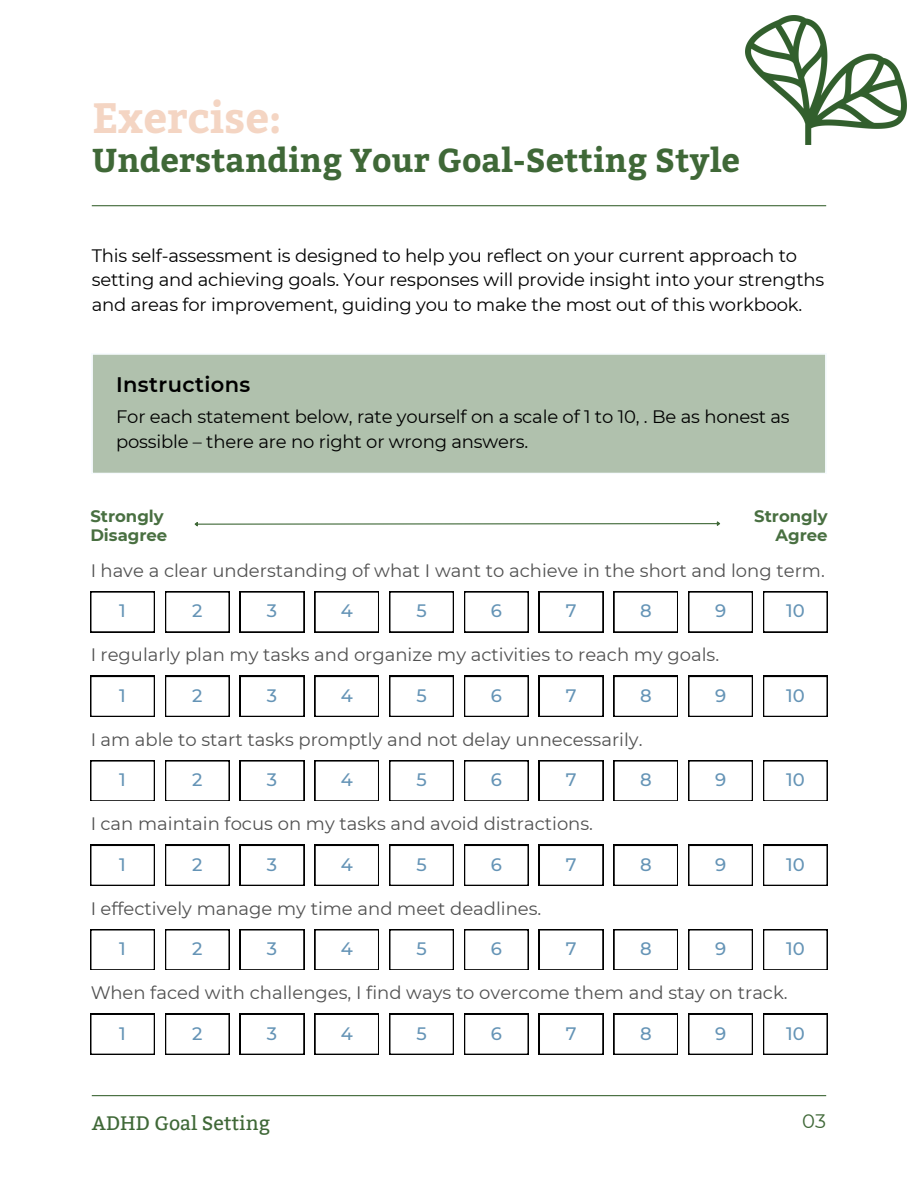
<style>
.page{position:relative;width:918px;height:1188px;background:#fff}
.page>*{position:absolute;margin:0;border:0;box-sizing:border-box;transform-origin:0 0}
.t1{font:700 42.3px "Bitter";color:#f4d5c3}
.t2{font:700 33px "Bitter";color:#3f6837}
.t3{font:600 21px "Montserrat";letter-spacing:.02em;color:#000}
.t4{font:19.5px "Bitter";color:#3f6837}
.t5{font:19.5px "Montserrat";color:#3f6837}
.t6{font:18px "Montserrat";color:#484848}
.t7{font:18px/24.8px "Montserrat";letter-spacing:-.01em;color:#000}
.t8{font:500 18px "Montserrat";color:#6594b6}
.t9{font:700 16.5px/19.2px "Montserrat";color:#3f6837}
</style>
<div class="page">
<hr style="left:92px;top:205px;width:734px;height:1px;background:#3f6837">
<svg style="left:90px;top:592px;width:64px;height:40px"></svg>
<svg style="left:90px;top:760px;width:64px;height:41px"></svg>
<svg style="left:90px;top:1014px;width:64px;height:40px"></svg>
<svg style="left:90px;top:676px;width:64px;height:40px"></svg>
<svg style="left:90px;top:929px;width:64px;height:41px"></svg>
<svg style="left:90px;top:845px;width:64px;height:40px"></svg>
<svg style="left:464px;top:592px;width:64px;height:40px"></svg>
<svg style="left:464px;top:760px;width:64px;height:41px"></svg>
<svg style="left:464px;top:1014px;width:64px;height:40px"></svg>
<svg style="left:464px;top:676px;width:64px;height:40px"></svg>
<svg style="left:464px;top:929px;width:64px;height:41px"></svg>
<svg style="left:464px;top:845px;width:64px;height:40px"></svg>
<svg style="left:240px;top:592px;width:64px;height:40px"></svg>
<svg style="left:240px;top:760px;width:64px;height:41px"></svg>
<svg style="left:240px;top:1014px;width:64px;height:40px"></svg>
<svg style="left:240px;top:676px;width:64px;height:40px"></svg>
<svg style="left:240px;top:929px;width:64px;height:41px"></svg>
<svg style="left:240px;top:845px;width:64px;height:40px"></svg>
<svg style="left:614px;top:592px;width:64px;height:40px"></svg>
<svg style="left:614px;top:760px;width:64px;height:41px"></svg>
<svg style="left:614px;top:1014px;width:64px;height:40px"></svg>
<svg style="left:614px;top:676px;width:64px;height:40px"></svg>
<svg style="left:614px;top:929px;width:64px;height:41px"></svg>
<svg style="left:614px;top:845px;width:64px;height:40px"></svg>
<svg style="left:165px;top:592px;width:64px;height:40px"></svg>
<svg style="left:165px;top:760px;width:64px;height:41px"></svg>
<svg style="left:165px;top:1014px;width:64px;height:40px"></svg>
<svg style="left:165px;top:676px;width:64px;height:40px"></svg>
<svg style="left:165px;top:929px;width:64px;height:41px"></svg>
<svg style="left:165px;top:845px;width:64px;height:40px"></svg>
<svg style="left:539px;top:592px;width:64px;height:40px"></svg>
<svg style="left:539px;top:760px;width:64px;height:41px"></svg>
<svg style="left:539px;top:1014px;width:64px;height:40px"></svg>
<svg style="left:539px;top:676px;width:64px;height:40px"></svg>
<svg style="left:539px;top:929px;width:64px;height:41px"></svg>
<svg style="left:539px;top:845px;width:64px;height:40px"></svg>
<svg style="left:315px;top:592px;width:64px;height:40px"></svg>
<svg style="left:315px;top:760px;width:64px;height:41px"></svg>
<svg style="left:315px;top:1014px;width:64px;height:40px"></svg>
<svg style="left:315px;top:676px;width:64px;height:40px"></svg>
<svg style="left:315px;top:929px;width:64px;height:41px"></svg>
<svg style="left:315px;top:845px;width:64px;height:40px"></svg>
<svg style="left:688px;top:592px;width:65px;height:40px"></svg>
<svg style="left:688px;top:760px;width:65px;height:41px"></svg>
<svg style="left:688px;top:1014px;width:65px;height:40px"></svg>
<svg style="left:688px;top:676px;width:65px;height:40px"></svg>
<svg style="left:688px;top:929px;width:65px;height:41px"></svg>
<svg style="left:688px;top:845px;width:65px;height:40px"></svg>
<svg style="left:389px;top:592px;width:65px;height:40px"></svg>
<svg style="left:389px;top:760px;width:65px;height:41px"></svg>
<svg style="left:389px;top:1014px;width:65px;height:40px"></svg>
<svg style="left:389px;top:676px;width:65px;height:40px"></svg>
<svg style="left:389px;top:929px;width:65px;height:41px"></svg>
<svg style="left:389px;top:845px;width:65px;height:40px"></svg>
<svg style="left:763px;top:592px;width:64px;height:40px"></svg>
<svg style="left:763px;top:760px;width:64px;height:41px"></svg>
<svg style="left:763px;top:1014px;width:64px;height:40px"></svg>
<svg style="left:763px;top:676px;width:64px;height:40px"></svg>
<svg style="left:763px;top:929px;width:64px;height:41px"></svg>
<svg style="left:763px;top:845px;width:64px;height:40px"></svg>
<svg style="left:194px;top:521px;width:527px;height:6px"></svg>
<div style="left:92px;top:354px;width:734px;height:119px;background:#b0c1ad"></div>
<hr style="left:92px;top:1095px;width:734px;height:1px;background:#3f6837">
<img style="left:746px;top:15px;width:160px;height:130px">
<p class="t1" style="left:92px;top:87px;width:192px">Exercise:</p>
<p class="t2" style="left:92px;top:136px;width:650px">Understanding Your Goal-Setting Style</p>
<p class="t7" style="left:92px;top:243px;width:734px">This self-assessment is designed to help you reflect on your current approach to setting and achieving goals. Your responses will provide insight into your strengths and areas for improvement, guiding you to make the most out of this workbook.</p>
<p class="t3" style="left:116px;top:372px;width:136px">Instructions</p>
<p class="t7" style="left:116px;top:404px;width:675px">For each statement below, rate yourself on a scale of 1 to 10, . Be as honest as possible – there are no right or wrong answers.</p>
<p class="t9" style="left:90px;top:507px;width:78px">Strongly<br>Disagree</p>
<p class="t9" style="left:754px;top:507px;width:75px;text-align:right">Strongly<br>Agree</p>
<p class="t6" style="left:90px;top:560px;width:736px">I have a clear understanding of what I want to achieve in the short and long term.</p>
<p class="t8" style="left:119px;top:600px;width:8px">1</p>
<p class="t8" style="left:192px;top:600px;width:12px">2</p>
<p class="t8" style="left:267px;top:600px;width:12px">3</p>
<p class="t8" style="left:341px;top:600px;width:14px">4</p>
<p class="t8" style="left:416px;top:600px;width:12px">5</p>
<h5 class="t8" style="left:491px;top:600px;width:13px">6</h5>
<p class="t8" style="left:566px;top:600px;width:12px">7</p>
<p class="t8" style="left:640px;top:600px;width:13px">8</p>
<p class="t8" style="left:715px;top:600px;width:13px">9</p>
<p class="t8" style="left:786px;top:600px;width:20px">10</p>
<p class="t6" style="left:90px;top:644px;width:630px">I regularly plan my tasks and organize my activities to reach my goals.</p>
<p class="t8" style="left:119px;top:684px;width:8px">1</p>
<p class="t8" style="left:192px;top:684px;width:12px">2</p>
<p class="t8" style="left:267px;top:684px;width:12px">3</p>
<p class="t8" style="left:341px;top:684px;width:14px">4</p>
<p class="t8" style="left:416px;top:684px;width:12px">5</p>
<p class="t8" style="left:491px;top:684px;width:13px">6</p>
<p class="t8" style="left:566px;top:684px;width:12px">7</p>
<p class="t8" style="left:640px;top:684px;width:13px">8</p>
<p class="t8" style="left:715px;top:684px;width:13px">9</p>
<p class="t8" style="left:786px;top:684px;width:20px">10</p>
<p class="t6" style="left:90px;top:728px;width:554px">I am able to start tasks promptly and not delay unnecessarily.</p>
<h1 class="t8" style="left:119px;top:769px;width:8px">1</h1>
<p class="t8" style="left:192px;top:769px;width:12px">2</p>
<p class="t8" style="left:267px;top:769px;width:12px">3</p>
<p class="t8" style="left:341px;top:769px;width:14px">4</p>
<p class="t8" style="left:416px;top:769px;width:12px">5</p>
<h5 class="t8" style="left:491px;top:769px;width:13px">6</h5>
<p class="t8" style="left:566px;top:769px;width:12px">7</p>
<p class="t8" style="left:640px;top:769px;width:13px">8</p>
<p class="t8" style="left:715px;top:769px;width:13px">9</p>
<p class="t8" style="left:786px;top:769px;width:20px">10</p>
<p class="t6" style="left:90px;top:813px;width:504px">I can maintain focus on my tasks and avoid distractions.</p>
<p class="t8" style="left:119px;top:853px;width:8px">1</p>
<p class="t8" style="left:192px;top:853px;width:12px">2</p>
<p class="t8" style="left:267px;top:853px;width:12px">3</p>
<p class="t8" style="left:341px;top:853px;width:14px">4</p>
<p class="t8" style="left:416px;top:853px;width:12px">5</p>
<p class="t8" style="left:491px;top:853px;width:13px">6</p>
<p class="t8" style="left:566px;top:853px;width:12px">7</p>
<p class="t8" style="left:640px;top:853px;width:13px">8</p>
<p class="t8" style="left:715px;top:853px;width:13px">9</p>
<p class="t8" style="left:786px;top:853px;width:20px">10</p>
<p class="t6" style="left:90px;top:897px;width:453px">I effectively manage my time and meet deadlines.</p>
<h3 class="t8" style="left:119px;top:938px;width:8px">1</h3>
<p class="t8" style="left:192px;top:938px;width:12px">2</p>
<p class="t8" style="left:267px;top:938px;width:12px">3</p>
<p class="t8" style="left:341px;top:938px;width:14px">4</p>
<p class="t8" style="left:416px;top:938px;width:12px">5</p>
<p class="t8" style="left:491px;top:938px;width:13px">6</p>
<p class="t8" style="left:566px;top:938px;width:12px">7</p>
<p class="t8" style="left:640px;top:938px;width:13px">8</p>
<p class="t8" style="left:715px;top:938px;width:13px">9</p>
<p class="t8" style="left:786px;top:938px;width:20px">10</p>
<p class="t6" style="left:90px;top:982px;width:699px">When faced with challenges, I find ways to overcome them and stay on track.</p>
<h2 class="t8" style="left:119px;top:1022px;width:8px">1</h2>
<p class="t8" style="left:192px;top:1022px;width:12px">2</p>
<p class="t8" style="left:267px;top:1022px;width:12px">3</p>
<p class="t8" style="left:341px;top:1022px;width:14px">4</p>
<p class="t8" style="left:416px;top:1022px;width:12px">5</p>
<p class="t8" style="left:491px;top:1022px;width:13px">6</p>
<p class="t8" style="left:566px;top:1022px;width:12px">7</p>
<p class="t8" style="left:640px;top:1022px;width:13px">8</p>
<p class="t8" style="left:715px;top:1022px;width:13px">9</p>
<p class="t8" style="left:786px;top:1022px;width:20px">10</p>
<p class="t4" style="left:92px;top:1111px;width:180px">ADHD Goal Setting</p>
<p class="t5" style="left:802px;top:1110px;width:25px">03</p>
</div>
